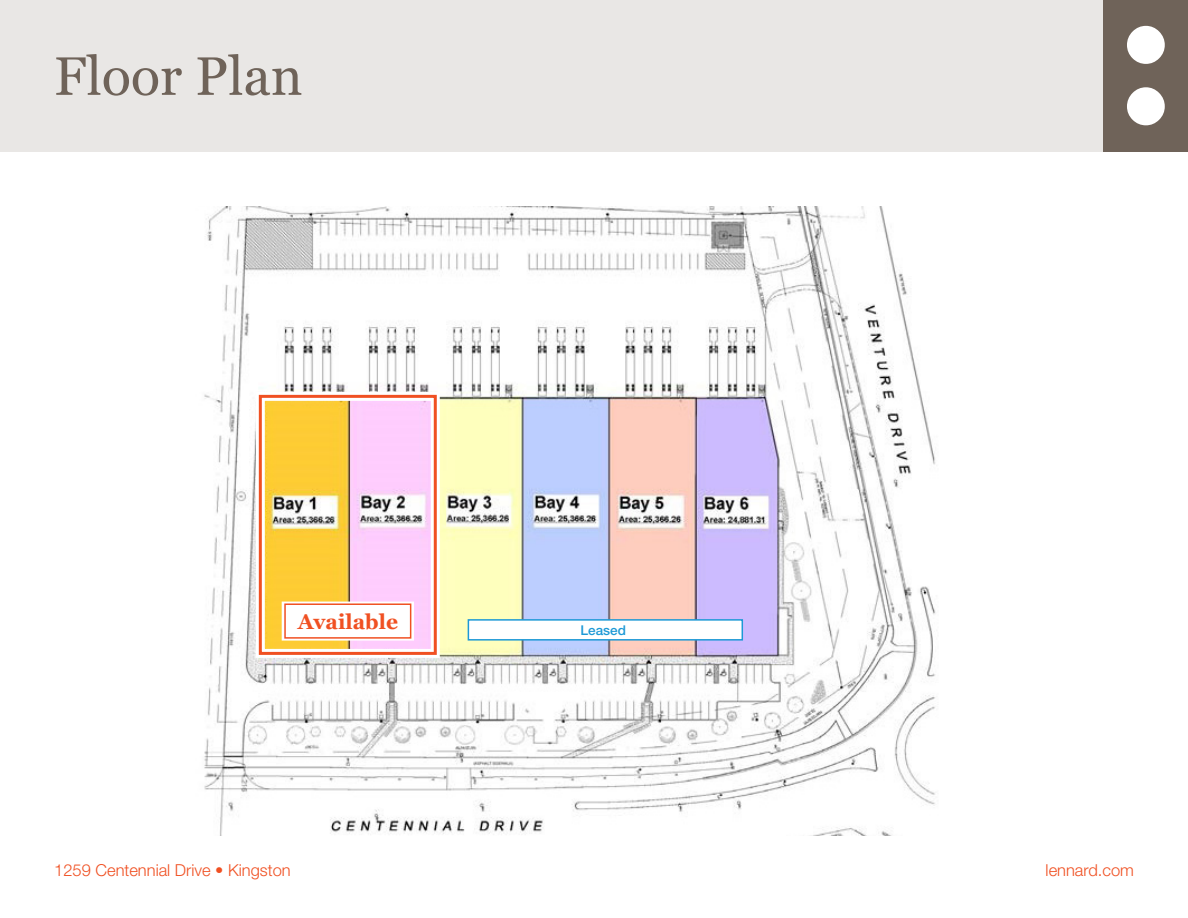
<style>
.page{position:relative;width:1188px;height:918px;background:#fff}
.page>*{position:absolute;margin:0;border:0;box-sizing:border-box;transform-origin:0 0}
.Header_5_-_Georgia_20pt{font:54px "Georgia";color:#6f6359}
.t1{font:700 21px "Georgia";color:#f05022}
.Small_Text_9pt{font:300 16.5px "Helvetica Neue LT Std";color:#f05022}
.Paragraph{font:300 16.5px "Helvetica Neue LT Std";color:#f05022}
.t2{font:500 13.5px "Helvetica Neue LT Std";color:#1d99d6}
</style>
<div class="page">
<img style="left:204px;top:206px;width:732px;height:629px">
<div style="left:0;top:0;width:1188px;height:151px;background:#e9e7e5"></div>
<div style="left:1104px;top:0;width:84px;height:151px;background:#6f6359"></div>
<svg style="left:1127px;top:26px;width:38px;height:99px"></svg>
<div style="left:468px;top:619px;width:275px;height:22px;background:#fff;border:2px solid #1d99d6"></div>
<div style="left:256px;top:392px;width:184px;height:266px;border:9px solid #fff"></div>
<div style="left:259px;top:395px;width:178px;height:260px;border:3px solid #f05022"></div>
<svg style="left:282px;top:602px;width:132px;height:39px"></svg>
<div style="left:284px;top:603px;width:127px;height:36px;background:#fff;border:2px solid #f05022"></div>
<p class="Header_5_-_Georgia_20pt" style="left:54px;top:44px;width:250px">Floor Plan</p>
<p class="t1" style="left:298px;top:608px;width:102px">Available</p>
<p class="t2" style="left:580px;top:622px;width:47px">Leased</p>
<p class="Small_Text_9pt" style="left:54px;top:860px;width:238px">1259 Centennial Drive • Kingston</p>
<p class="Paragraph" style="left:1046px;top:860px;width:90px">lennard.com</p>
</div>
